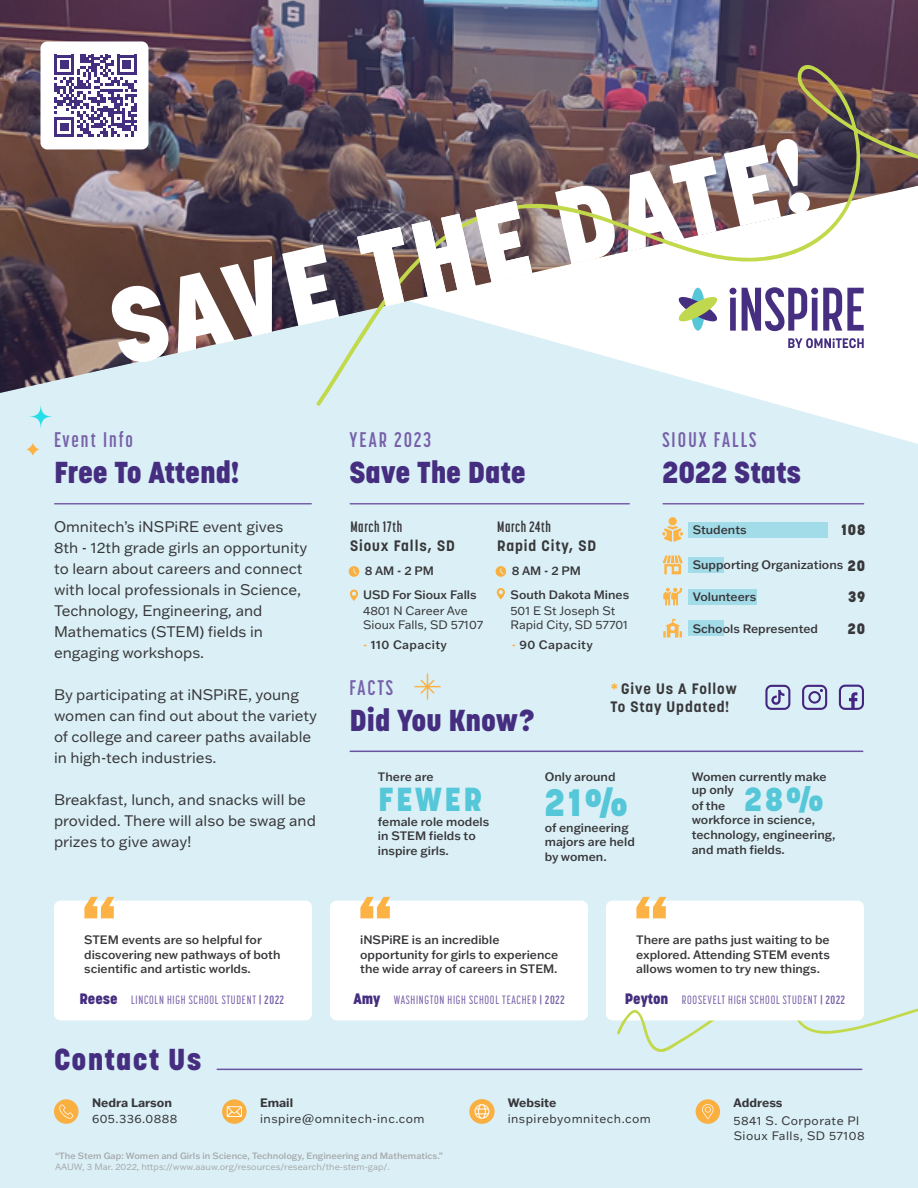
<style>
.page{position:relative;width:918px;height:1188px;background:#fff}
.page>*{position:absolute;margin:0;border:0;box-sizing:border-box;transform-origin:0 0}
.t1{font:800 105px "Korolev";color:#fff}
.t2{font:900 60px "Franklin Gothic ATF";color:#fcb245}
.t3{font:800 37.8px "Korolev";color:#56c7d8}
.t4{font:800 33px "Korolev";letter-spacing:.08em;color:#56c7d8}
.t5{font:800 30px "Korolev";color:#452e7f}
.t6{font:800 30px "Korolev";letter-spacing:.04em;color:#452e7f}
.t7{font:700 21px "Korolev Compressed";letter-spacing:.1em;color:#7860a9}
.t8{font:15px/21px "Franklin Gothic ATF";color:#38373a}
.t9{font:700 15px/18px "Korolev";letter-spacing:.06em;color:#38373a}
.t10{font:700 15px "Korolev Compressed";letter-spacing:.04em;color:#38373a}
.t11{font:800 15px "Korolev";letter-spacing:.06em;color:#38373a}
.t12{font:500 12px/14.4px "Franklin Gothic ATF";color:#38373a}
.t13{font:500 12px "Korolev Compressed";letter-spacing:.06em;color:#7860a9}
.t14{font:12px/15px "Franklin Gothic ATF";letter-spacing:.04em;color:#38373a}
.t15{font:12px/14.4px "Franklin Gothic ATF";color:#38373a}
.t16{font:700 12px "Franklin Gothic ATF";color:#38373a}
.t17{font:500 12px "Franklin Gothic ATF";letter-spacing:.03em;color:#38373a}
.t18{font:500 9px "Franklin Gothic ATF";color:#a7a9ac}
.t19{font:9px "Franklin Gothic ATF";color:#a7a9ac}
.s1{color:#fcb245}
.s2{font-family:"Korolev";font-weight:800;font-size:15px}
.s3{color:#fbb040}
.s4{font-family:"Korolev";font-weight:800;font-size:15px;color:#452e7f}
.s5{font-weight:700}
</style>
<div class="page">
<div style="left:0;top:396px;width:918px;height:792px;background:#daf0f6"></div>
<img style="left:0;top:0;width:918px;height:396px">
<svg style="left:317px;top:62px;width:601px;height:346px"></svg>
<div style="left:54px;top:901px;width:258px;height:119px;background:#fff;border-radius:7px"></div>
<div style="left:330px;top:901px;width:258px;height:119px;background:#fff;border-radius:7px"></div>
<div style="left:606px;top:901px;width:258px;height:119px;background:#fff;border-radius:7px"></div>
<svg style="left:616px;top:971px;width:302px;height:84px"></svg>
<svg style="left:28px;top:403px;width:26px;height:27px"></svg>
<svg style="left:26px;top:443px;width:14px;height:13px"></svg>
<hr style="left:55px;top:503px;width:256px;height:2px;background:#7860a9">
<hr style="left:663px;top:503px;width:201px;height:2px;background:#7860a9">
<div style="left:689px;top:522px;width:139px;height:15px;background:#a3dce9"></div>
<div style="left:669px;top:517px;width:8px;height:8px;background:#fcb245;border-radius:50%"></div>
<svg style="left:662px;top:526px;width:21px;height:16px"></svg>
<div style="left:689px;top:589px;width:68px;height:15px;background:#a3dce9"></div>
<svg style="left:663px;top:588px;width:19px;height:17px"></svg>
<div style="left:689px;top:621px;width:35px;height:15px;background:#a3dce9"></div>
<svg style="left:663px;top:619px;width:19px;height:19px"></svg>
<svg style="left:663px;top:555px;width:20px;height:19px"></svg>
<div style="left:689px;top:557px;width:35px;height:16px;background:#a3dce9"></div>
<hr style="left:350px;top:751px;width:513px;height:1px;background:#6852a2">
<svg style="left:413px;top:673px;width:29px;height:28px"></svg>
<hr style="left:350px;top:503px;width:279px;height:2px;background:#7860a9">
<svg style="left:495px;top:566px;width:11px;height:11px"></svg>
<svg style="left:497px;top:588px;width:8px;height:11px"></svg>
<svg style="left:349px;top:566px;width:10px;height:11px"></svg>
<svg style="left:350px;top:589px;width:8px;height:12px"></svg>
<svg style="left:802px;top:685px;width:25px;height:25px"></svg>
<svg style="left:839px;top:685px;width:25px;height:25px"></svg>
<svg style="left:765px;top:685px;width:25px;height:25px"></svg>
<div style="left:40px;top:41px;width:108px;height:108px;background:#fff;border-radius:7px"></div>
<svg style="left:55px;top:55px;width:82px;height:82px"></svg>
<hr style="left:217px;top:1069px;width:645px;height:1px;background:#6852a2">
<div style="left:54px;top:1099px;width:25px;height:25px;background:#fab040;border-radius:50%"></div>
<svg style="left:59px;top:1104px;width:14px;height:15px"></svg>
<div style="left:222px;top:1099px;width:25px;height:25px;background:#fab040;border-radius:50%"></div>
<svg style="left:227px;top:1106px;width:15px;height:11px"></svg>
<div style="left:696px;top:1099px;width:24px;height:25px;background:#fab040;border-radius:50%"></div>
<svg style="left:702px;top:1104px;width:12px;height:15px"></svg>
<div style="left:469px;top:1099px;width:26px;height:25px;background:#fab040;border-radius:50%"></div>
<svg style="left:474px;top:1104px;width:15px;height:15px"></svg>
<svg style="left:729px;top:288px;width:7px;height:43px"></svg>
<svg style="left:742px;top:287px;width:122px;height:44px"></svg>
<svg style="left:691px;top:288px;width:14px;height:43px"></svg>
<svg style="left:677px;top:295px;width:42px;height:28px"></svg>
<svg style="left:788px;top:338px;width:76px;height:10px"></svg>
<h1 class="t1" style="left:98px;top:268px;width:714px;rotate:-13deg">SAVE THE DATE!</h1>
<h3 class="t7" style="left:54px;top:428px;width:80px">Event Info</h3>
<h3 class="t5" style="left:54px;top:454px;width:187px">Free To Attend!</h3>
<p class="t8" style="left:54px;top:515px;width:255px">Omnitech’s iNSPiRE event gives<br>8th - 12th grade girls an opportunity to learn about careers and connect with local professionals in Science,<br>Technology, Engineering, and<br>Mathematics (STEM) fields in engaging workshops.</p>
<p class="t8" style="left:54px;top:683px;width:265px">By participating at iNSPiRE, young women can find out about the variety of college and career paths available in high-tech industries.</p>
<p class="t8" style="left:54px;top:788px;width:263px">Breakfast, lunch, and snacks will be provided. There will also be swag and prizes to give away!</p>
<h3 class="t7" style="left:350px;top:427px;width:83px">YEAR 2023</h3>
<h3 class="t5" style="left:350px;top:453px;width:178px">Save The Date</h3>
<p class="t10" style="left:350px;top:519px;width:53px">March 17th</p>
<p class="t12" style="left:363px;top:558px;width:115px;line-height:24.3px">8 AM - 2 PM<br>USD For Sioux Falls</p>
<p class="t15" style="left:363px;top:603px;width:122px">4801 N Career Ave<br>Sioux Falls, SD 57107</p>
<p class="t9" style="left:350px;top:537px;width:106px">Sioux Falls, SD</p>
<p class="t10" style="left:497px;top:519px;width:55px">March 24th</p>
<p class="t12" style="left:511px;top:558px;width:120px;line-height:24.3px">8 AM - 2 PM<br>South Dakota Mines</p>
<p class="t15" style="left:511px;top:603px;width:119px">501 E St Joseph St<br>Rapid City, SD 57701</p>
<p class="t9" style="left:497px;top:537px;width:101px">Rapid City, SD</p>
<p class="t17" style="left:363px;top:637px;width:86px"><span class="s1">-</span> 110 Capacity</p>
<p class="t17" style="left:512px;top:637px;width:83px"><span class="s1">-</span> 90 Capacity</p>
<h3 class="t7" style="left:662px;top:427px;width:95px">SIOUX FALLS</h3>
<h3 class="t5" style="left:662px;top:453px;width:140px">2022 Stats</h3>
<p class="t12" style="left:693px;top:522px;width:55px">Students</p>
<p class="t11" style="left:842px;top:521px;width:25px">108</p>
<p class="t12" style="left:693px;top:558px;width:174px">Supporting Organizations <span class="s2">20</span></p>
<p class="t12" style="left:693px;top:589px;width:65px">Volunteers</p>
<p class="t11" style="left:848px;top:588px;width:19px">39</p>
<p class="t12" style="left:693px;top:621px;width:127px">Schools Represented</p>
<p class="t11" style="left:848px;top:619px;width:19px">20</p>
<h3 class="t7" style="left:350px;top:676px;width:45px">FACTS</h3>
<h3 class="t5" style="left:350px;top:702px;width:186px">Did You Know?</h3>
<p class="t9" style="left:611px;top:680px;width:128px"><span class="s3">*</span>Give Us A Follow<br>To Stay Updated!</p>
<p class="t12" style="left:378px;top:769px;width:57px">There are</p>
<p class="t12" style="left:545px;top:769px;width:72px">Only around</p>
<p class="t12" style="left:378px;top:814px;width:113px">female role models in STEM fields to inspire girls.</p>
<h3 class="t3" style="left:545px;top:779px;width:85px">21%</h3>
<h3 class="t4" style="left:378px;top:779px;width:106px">FEWER</h3>
<p class="t12" style="left:545px;top:820px;width:92px">of engineering majors are held by women.</p>
<p class="t12" style="left:692px;top:769px;width:136px;line-height:13.5px">Women currently make up only</p>
<p class="t12" style="left:692px;top:812px;width:125px">workforce in science,</p>
<h3 class="t4" style="left:745px;top:779px;width:81px">28%</h3>
<p class="t12" style="left:692px;top:827px;width:145px;line-height:15px">technology, engineering, and math fields.</p>
<p class="t12" style="left:692px;top:798px;width:35px">of the</p>
<h2 class="t2" style="left:82px;top:878px;width:36px">“</h2>
<h2 class="t2" style="left:358px;top:878px;width:36px">“</h2>
<h2 class="t2" style="left:634px;top:878px;width:36px">“</h2>
<p class="t12" style="left:84px;top:933px;width:198px">STEM events are so helpful for discovering new pathways of both scientific and artistic worlds.</p>
<p class="t12" style="left:360px;top:933px;width:200px">iNSPiRE is an incredible opportunity for girls to experience the wide array of careers in STEM.</p>
<p class="t12" style="left:636px;top:933px;width:195px;text-align:justify">There are paths just waiting to be explored. Attending STEM events allows women to try new things.</p>
<p class="t13" style="left:80px;top:993px;width:206px"><span class="s4">Reese</span> LINCOLN HIGH SCHOOL STUDENT <span class="s5">| 2022</span></p>
<p class="t13" style="left:353px;top:993px;width:213px"><span class="s4">Amy</span> WASHINGTON HIGH SCHOOL TEACHER <span class="s5">| 2022</span></p>
<p class="t13" style="left:625px;top:993px;width:222px"><span class="s4">Peyton</span> ROOSEVELT HIGH SCHOOL STUDENT <span class="s5">| 2022</span></p>
<h3 class="t6" style="left:54px;top:1041px;width:149px">Contact Us</h3>
<p class="t16" style="left:92px;top:1095px;width:81px">Nedra Larson</p>
<p class="t14" style="left:92px;top:1111px;width:87px">605.336.0888</p>
<p class="t16" style="left:260px;top:1095px;width:35px">Email</p>
<p class="t14" style="left:260px;top:1111px;width:166px">inspire@omnitech-inc.com</p>
<p class="t18" style="left:55px;top:1150px;width:390px">“The Stem Gap: Women and Girls in Science, Technology, Engineering and Mathematics.”</p>
<p class="t19" style="left:55px;top:1161px;width:336px">AAUW, 3 Mar. 2022, https://www.aauw.org/resources/research/the-stem-gap/.</p>
<p class="t16" style="left:508px;top:1095px;width:50px">Website</p>
<p class="t14" style="left:508px;top:1111px;width:145px">inspirebyomnitech.com</p>
<p class="t16" style="left:734px;top:1095px;width:50px">Address</p>
<p class="t14" style="left:734px;top:1113px;width:133px">5841 S. Corporate Pl<br>Sioux Falls, SD 57108</p>
</div>
